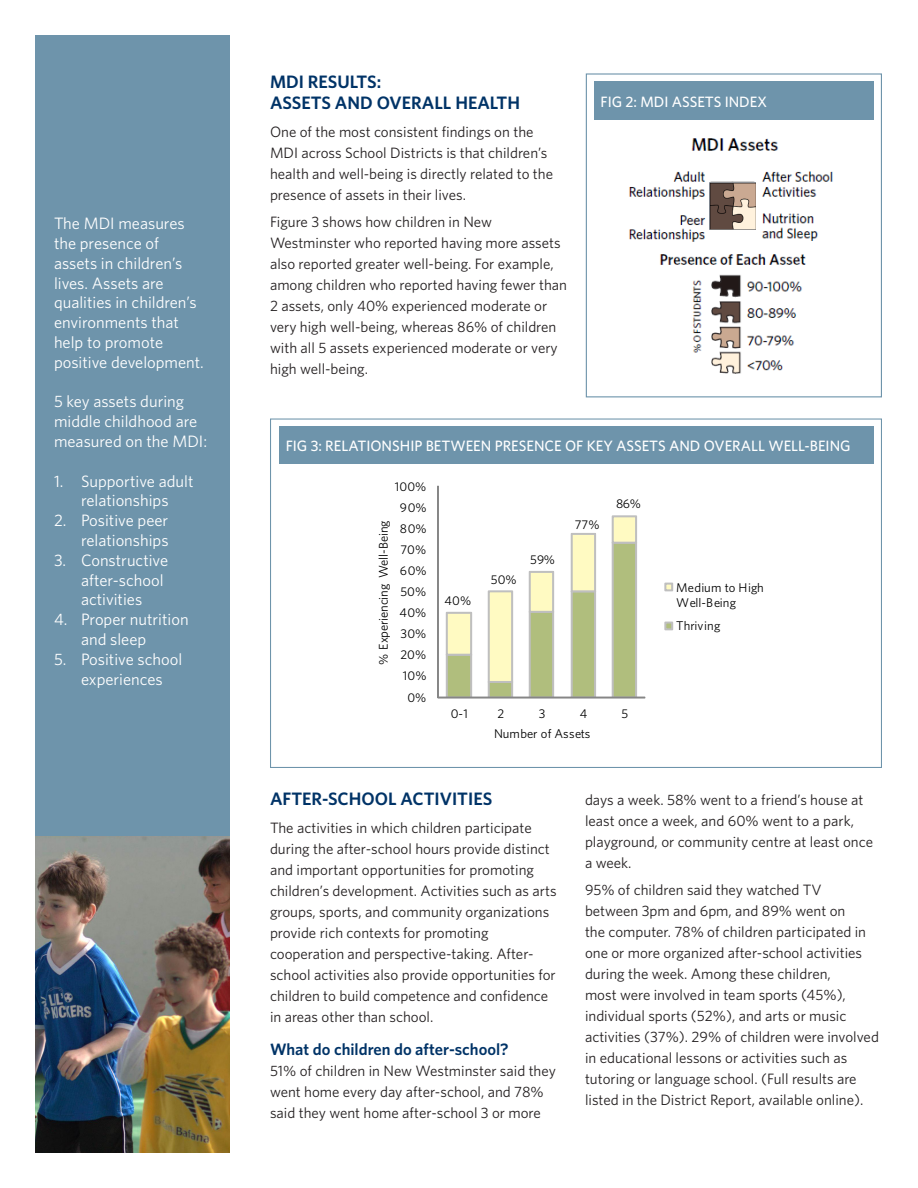
<style>
.page{position:relative;width:918px;height:1188px;background:#fff}
.page>*{position:absolute;margin:0;border:0;box-sizing:border-box;transform-origin:0 0}
.Headings{font:600 18px/21.6px "Whitney";color:#003367}
.Sidebar_body{font:16.5px/19.8px "Whitney";color:#fff}
.Subheading{font:600 16.5px "Whitney";color:#003367}
.Body_copy{font:15px/21px "Whitney";color:#231f20}
.Graph_headers{font:500 15px "Whitney";color:#fff}
.t1{font:12.75px "Whitney";letter-spacing:-.005em;color:#000}
.t2{font:12.6px/15.6px "Whitney";letter-spacing:.01em;color:#000}
</style>
<div class="page">
<div style="left:35px;top:35px;width:195px;height:1118px;background:#6e94ab"></div>
<img style="left:35px;top:837px;width:194px;height:316px">
<div style="left:586px;top:73px;width:296px;height:324px;border:1px solid #6e94ab"></div>
<div style="left:594px;top:81px;width:279px;height:39px;background:#6e94ab"></div>
<div style="left:279px;top:426px;width:594px;height:38px;background:#6e94ab"></div>
<svg style="left:444px;top:611px;width:30px;height:86px;background:#d7dab0"></svg>
<svg style="left:486px;top:590px;width:29px;height:107px;background:#eceac2"></svg>
<svg style="left:527px;top:571px;width:29px;height:126px;background:#cdd3a7"></svg>
<svg style="left:569px;top:533px;width:28px;height:164px;background:#cdd3a5"></svg>
<svg style="left:610px;top:515px;width:28px;height:182px;background:#c1ca9a"></svg>
<div style="left:437px;top:486px;width:2px;height:212px;border:1px solid #868686"></div>
<div style="left:438px;top:697px;width:207px;height:2px;border:1px solid #868686"></div>
<svg style="left:664px;top:582px;width:10px;height:10px"></svg>
<svg style="left:664px;top:621px;width:10px;height:10px"></svg>
<img style="left:629px;top:138px;width:204px;height:236px">
<img style="left:709px;top:183px;width:47px;height:46px">
<p class="Sidebar_body" style="left:54px;top:213px;width:151px">The MDI measures the presence of assets in children’s lives. Assets are qualities in children’s environments that help to promote positive development.</p>
<p class="Sidebar_body" style="left:54px;top:391px;width:155px">5 key assets during middle childhood are measured on the MDI:</p>
<p class="Sidebar_body" style="left:54px;top:471px;width:141px;text-align:center">1. Supportive adult relationships</p>
<p class="Sidebar_body" style="left:54px;top:510px;width:116px;text-align:right">2. Positive peer relationships</p>
<p class="Sidebar_body" style="left:81px;top:550px;width:89px;text-indent:-27px">3. Constructive after-school activities</p>
<p class="Sidebar_body" style="left:81px;top:609px;width:109px;text-indent:-27px">4. Proper nutrition and sleep</p>
<p class="Sidebar_body" style="left:54px;top:649px;width:130px;text-align:center">5. Positive school experiences</p>
<p class="Headings" style="left:270px;top:70px;width:252px">MDI RESULTS:<br>ASSETS AND OVERALL HEALTH</p>
<p class="Body_copy" style="left:270px;top:121px;width:285px">One of the most consistent findings on the MDI across School Districts is that children’s health and well-being is directly related to the presence of assets in their lives.</p>
<p class="Body_copy" style="left:270px;top:211px;width:299px">Figure 3 shows how children in New Westminster who reported having more assets also reported greater well-being. For example, among children who reported having fewer than 2 assets, only 40% experienced moderate or very high well-being, whereas 86% of children with all 5 assets experienced moderate or very high well-being.</p>
<p class="Graph_headers" style="left:601px;top:91px;width:168px">FIG 2: MDI ASSETS INDEX</p>
<p class="Graph_headers" style="left:286px;top:436px;width:567px">FIG 3: RELATIONSHIP BETWEEN PRESENCE OF KEY ASSETS AND OVERALL WELL-BEING</p>
<p class="t2" style="left:395px;top:478px;width:33px">100%</p>
<p class="t1" style="left:375px;top:665px;width:146px;rotate:-90deg">% Experiencing Well-Being</p>
<p class="t2" style="left:400px;top:499px;width:28px">90%</p>
<p class="t2" style="left:400px;top:520px;width:28px">80%</p>
<p class="t2" style="left:400px;top:542px;width:27px">70%</p>
<p class="t2" style="left:400px;top:563px;width:28px">60%</p>
<p class="t2" style="left:400px;top:584px;width:27px">50%</p>
<p class="t2" style="left:400px;top:605px;width:28px">40%</p>
<p class="t2" style="left:401px;top:626px;width:27px">30%</p>
<p class="t2" style="left:400px;top:647px;width:27px">20%</p>
<p class="t2" style="left:403px;top:668px;width:25px">10%</p>
<p class="t2" style="left:407px;top:689px;width:20px">0%</p>
<p class="t2" style="left:444px;top:593px;width:28px">40%</p>
<p class="t2" style="left:491px;top:571px;width:27px">50%</p>
<p class="t2" style="left:530px;top:552px;width:26px">59%</p>
<p class="t2" style="left:575px;top:516px;width:26px">77%</p>
<p class="t2" style="left:616px;top:496px;width:26px">86%</p>
<p class="t2" style="left:451px;top:706px;width:19px">0-1</p>
<p class="t2" style="left:497px;top:706px;width:8px">2</p>
<p class="t2" style="left:539px;top:706px;width:8px">3</p>
<p class="t2" style="left:580px;top:706px;width:9px">4</p>
<p class="t2" style="left:622px;top:706px;width:8px">5</p>
<p class="t2" style="left:494px;top:725px;width:98px">Number of Assets</p>
<p class="t2" style="left:676px;top:579px;width:89px">Medium to High<br>Well-Being</p>
<p class="t2" style="left:676px;top:618px;width:46px">Thriving</p>
<p class="Headings" style="left:270px;top:788px;width:224px">AFTER-SCHOOL ACTIVITIES</p>
<p class="Body_copy" style="left:270px;top:817px;width:288px">The activities in which children participate during the after-school hours provide distinct and important opportunities for promoting children’s development. Activities such as arts groups, sports, and community organizations provide rich contexts for promoting cooperation and perspective-taking. After&shy;school activities also provide opportunities for children to build competence and confidence in areas other than school.</p>
<p class="Subheading" style="left:270px;top:1038px;width:240px">What do children do after-school?</p>
<p class="Body_copy" style="left:270px;top:1060px;width:287px">51% of children in New Westminster said they went home every day after-school, and 78% said they went home after-school 3 or more</p>
<p class="Body_copy" style="left:585px;top:789px;width:290px">days a week. 58% went to a friend’s house at least once a week, and 60% went to a park, playground, or community centre at least once a week.</p>
<p class="Body_copy" style="left:585px;top:879px;width:295px">95% of children said they watched TV between 3pm and 6pm, and 89% went on<br>the computer. 78% of children participated in one or more organized after-school activities during the week. Among these children,<br>most were involved in team sports (45%), individual sports (52%), and arts or music activities (37%). 29% of children were involved in educational lessons or activities such as tutoring or language school. (Full results are listed in the District Report, available online).</p>
</div>
